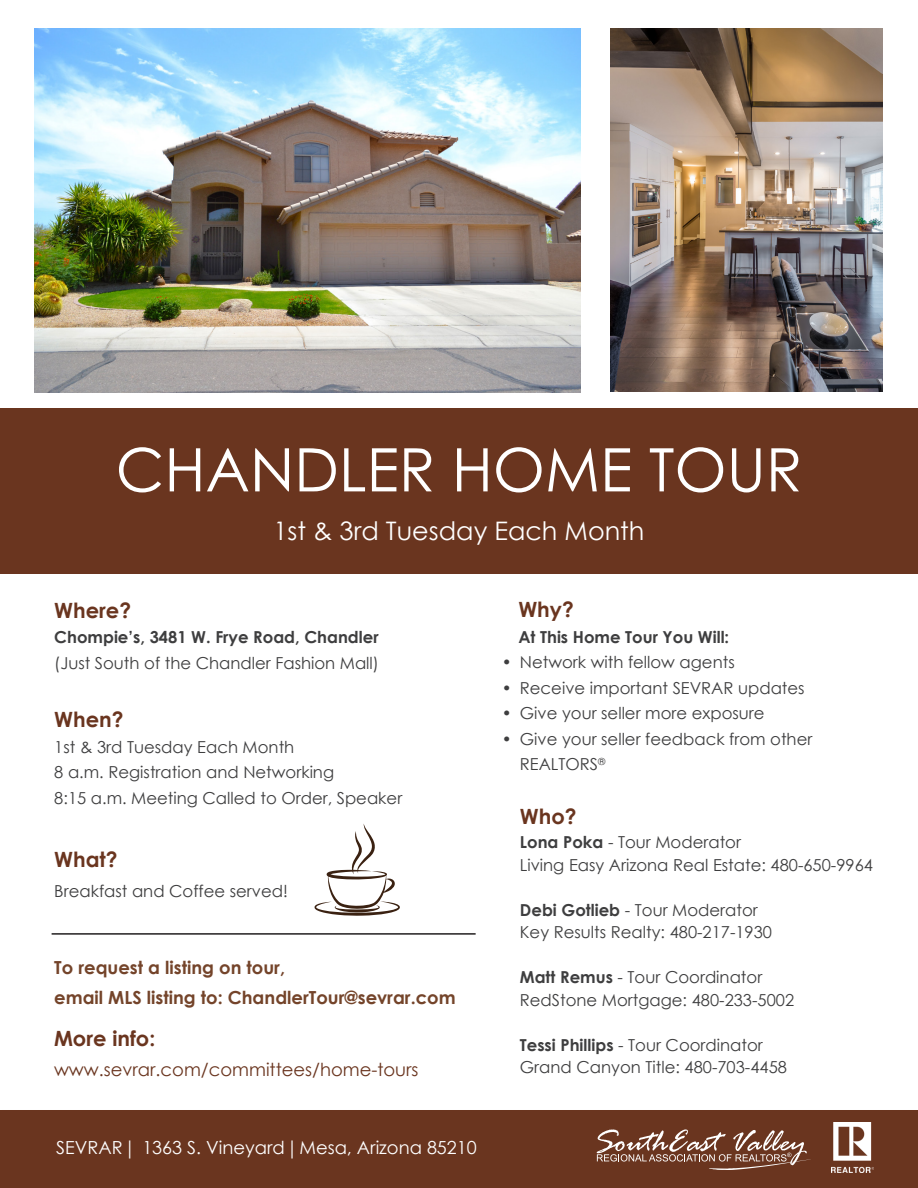
<style>
.page{position:relative;width:918px;height:1188px;background:#fff}
.page>*{position:absolute;margin:0;border:0;box-sizing:border-box;transform-origin:0 0}
.t1{font:60px "Century Gothic";color:#fff}
.t2{font:25.5px "Century Gothic";color:#fff}
.t3{font:700 21px "Century Gothic";color:#6a351f}
.t4{font:700 18px/30px "Century Gothic";color:#74442a}
.t5{font:18px "Century Gothic";color:#fff}
.t6{font:18px "Century Gothic";color:#6a351f}
.t7{font:16.5px/25.5px "Century Gothic";color:#3e3e3f}
.t8{font:700 16.5px "Century Gothic";color:#3e3e3f}
.s1{font-family:"Minion Pro"}
.s2{font-weight:700}
</style>
<div class="page">
<div style="left:0;top:1109px;width:918px;height:79px;background:#6a351f"></div>
<img style="left:35px;top:28px;width:545px;height:364px">
<div style="left:0;top:409px;width:918px;height:165px;background:#6a351f"></div>
<img style="left:610px;top:28px;width:272px;height:364px">
<svg style="left:597px;top:1129px;width:214px;height:41px"></svg>
<svg style="left:315px;top:824px;width:85px;height:92px"></svg>
<hr style="left:52px;top:933px;width:424px;height:2px;background:#231f20">
<img style="left:832px;top:1122px;width:42px;height:50px">
<p class="t1" style="left:116px;top:428px;width:688px">CHANDLER HOME TOUR</p>
<p class="t2" style="left:274px;top:513px;width:372px">1st &amp; 3rd Tuesday Each Month</p>
<p class="t3" style="left:54px;top:594px;width:78px">Where?</p>
<p class="t8" style="left:54px;top:625px;width:326px">Chompie’s, 3481 W. Frye Road, Chandler</p>
<p class="t7" style="left:54px;top:650px;width:326px">(Just South of the Chandler Fashion Mall)</p>
<p class="t3" style="left:54px;top:704px;width:71px">When?</p>
<p class="t7" style="left:54px;top:734px;width:242px">1st &amp; 3rd Tuesday Each Month</p>
<p class="t7" style="left:54px;top:759px;width:281px">8 a.m. Registration and Networking</p>
<p class="t7" style="left:54px;top:785px;width:350px">8:15 a.m. Meeting Called to Order, Speaker</p>
<p class="t3" style="left:54px;top:843px;width:65px">What?</p>
<p class="t7" style="left:54px;top:878px;width:235px">Breakfast and Coffee served!</p>
<p class="t4" style="left:54px;top:952px;width:403px">To request a listing on tour,<br>email MLS listing to: ChandlerTour@sevrar.com</p>
<p class="t3" style="left:54px;top:1022px;width:103px">More info:</p>
<p class="t6" style="left:54px;top:1057px;width:366px">www.sevrar.com/committees/home-tours</p>
<p class="t5" style="left:56px;top:1135px;width:422px">SEVRAR <span class="s1">|</span> 1363 S. Vineyard <span class="s1">|</span> Mesa, Arizona 85210</p>
<p class="t3" style="left:518px;top:594px;width:57px">Why?</p>
<p class="t8" style="left:518px;top:624px;width:212px">At This Home Tour You Will:</p>
<p class="t7" style="left:502px;top:649px;width:234px">• Network with fellow agents</p>
<p class="t7" style="left:502px;top:675px;width:304px">• Receive important SEVRAR updates</p>
<p class="t7" style="left:502px;top:700px;width:264px">• Give your seller more exposure</p>
<p class="t7" style="left:520px;top:726px;width:294px;text-indent:-18px">• Give your seller feedback from other<br>REALTORS<sup>®</sup></p>
<p class="t3" style="left:520px;top:801px;width:58px">Who?</p>
<p class="t7" style="left:520px;top:829px;width:223px"><span class="s2">Lona Poka</span> - Tour Moderator</p>
<p class="t7" style="left:520px;top:852px;width:355px">Living Easy Arizona Real Estate: 480-650-9964</p>
<p class="t7" style="left:520px;top:897px;width:239px"><span class="s2">Debi Gotlieb</span> - Tour Moderator</p>
<p class="t7" style="left:520px;top:919px;width:254px">Key Results Realty: 480-217-1930</p>
<p class="t7" style="left:520px;top:964px;width:244px"><span class="s2">Matt Remus</span> - Tour Coordinator</p>
<p class="t7" style="left:520px;top:987px;width:276px">RedStone Mortgage: 480-233-5002</p>
<p class="t7" style="left:520px;top:1032px;width:245px"><span class="s2">Tessi Phillips</span> - Tour Coordinator</p>
<p class="t7" style="left:520px;top:1054px;width:269px">Grand Canyon Title: 480-703-4458</p>
</div>
